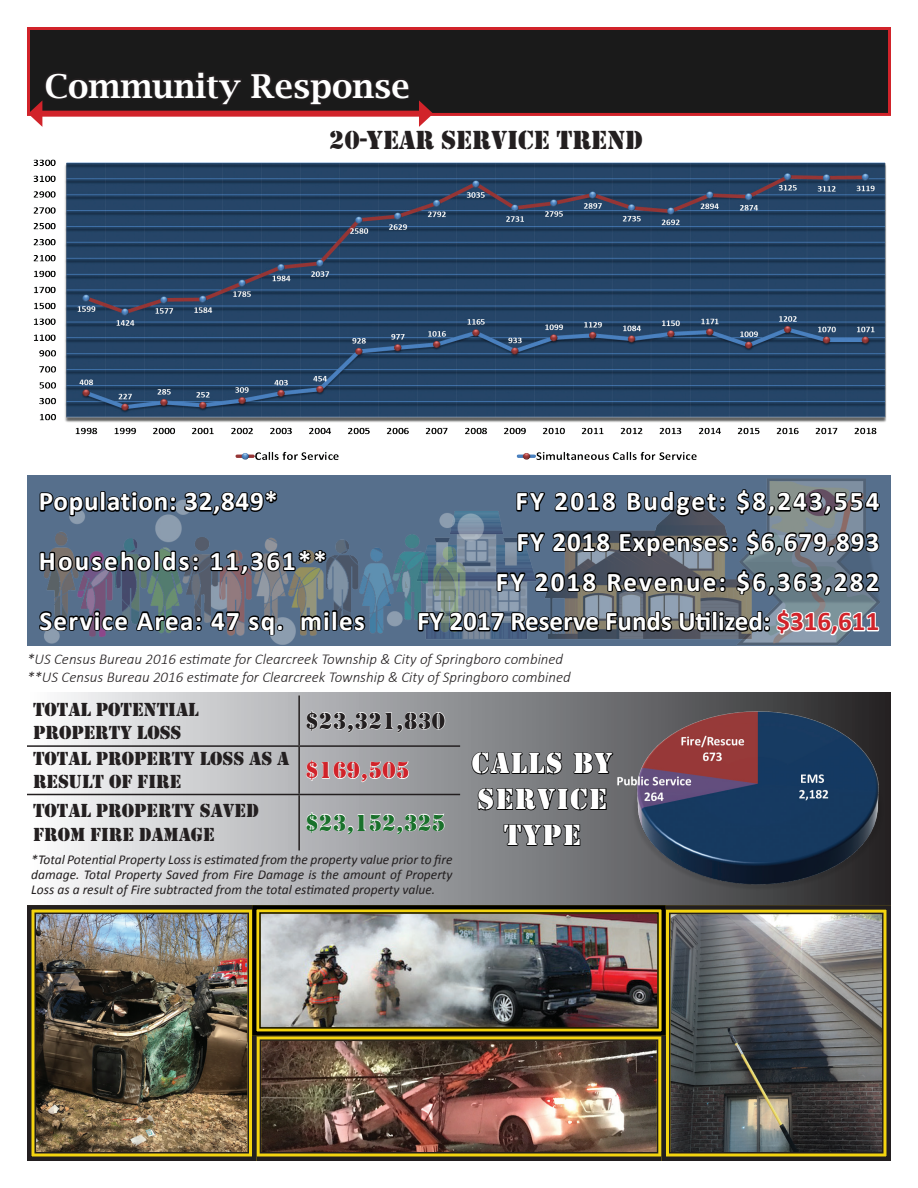
<style>
.page{position:relative;width:918px;height:1188px;background:#fff}
.page>*{position:absolute;margin:0;border:0;box-sizing:border-box;transform-origin:0 0}
.Page_Heading{font:600 33px "Lucida Bright";color:#fff}
.t1{font:30px/36px "Stencil";letter-spacing:.05em;color:#fff;text-align:center}
.t2{font:700 27px "Calibri";letter-spacing:.08em;color:#fff}
.t3{font:700 27px "Calibri";letter-spacing:.05em;color:#fff}
.t4{font:700 27px "Calibri";color:#fff}
.t5{font:27px "Stencil";color:#231f20}
.t6{font:700 27px "Calibri";letter-spacing:.03em;color:#fff}
.t7{font:24px "Stencil";color:#231f20}
.t8{font:24px "Stencil";color:#19712b}
.t9{font:24px "Stencil";color:#d1232a}
.t10{font:19.5px/23.4px "Stencil";color:#231f20}
.t11{font:italic 300 15px "Calibri";color:#231f20}
.t12{font:italic 13.5px/14.5px "Calibri";color:#231f20;text-align:justify}
.s1{color:#d1232a}
</style>
<div class="page">
<svg style="left:27px;top:693px;width:864px;height:210px;background:#b6b8ba"></svg>
<img style="left:33px;top:159px;width:854px;height:301px">
<div style="left:28px;top:28px;width:862px;height:86px;background:#1a1a1a"></div>
<div style="left:27px;top:27px;width:864px;height:89px;border:3px solid #d1232a"></div>
<svg style="left:419px;top:100px;width:14px;height:27px"></svg>
<svg style="left:28px;top:69px;width:384px;height:58px"></svg>
<div style="left:27px;top:475px;width:864px;height:171px;background:#566f8c"></div>
<img style="left:45px;top:534px;width:371px;height:111px">
<svg style="left:39px;top:490px;width:289px;height:100px"></svg>
<svg style="left:39px;top:600px;width:202px;height:40px"></svg>
<svg style="left:247px;top:614px;width:38px;height:23px"></svg>
<svg style="left:299px;top:608px;width:68px;height:25px"></svg>
<svg style="left:416px;top:445px;width:466px;height:200px"></svg>
<hr style="left:298px;top:696px;width:2px;height:49px;background:#231f20">
<hr style="left:27px;top:745px;width:272px;height:2px;background:#231f20">
<hr style="left:299px;top:745px;width:161px;height:2px;background:#231f20">
<hr style="left:298px;top:747px;width:2px;height:47px;background:#231f20">
<hr style="left:27px;top:794px;width:272px;height:1px;background:#231f20">
<hr style="left:299px;top:794px;width:161px;height:1px;background:#231f20">
<hr style="left:298px;top:795px;width:2px;height:56px;background:#231f20">
<svg style="left:306px;top:711px;width:139px;height:22px;background:#b9babd"></svg>
<svg style="left:306px;top:760px;width:103px;height:22px;background:#bdbec1"></svg>
<svg style="left:306px;top:812px;width:139px;height:23px;background:#b8b9bc"></svg>
<svg style="left:471px;top:751px;width:142px;height:60px;background:#5c5e60"></svg>
<svg style="left:503px;top:823px;width:78px;height:27px;background:#57595b"></svg>
<img style="left:613px;top:695px;width:278px;height:208px">
<img style="left:259px;top:1038px;width:400px;height:123px">
<div style="left:260px;top:1039px;width:398px;height:115px;border:2px solid #231f20"></div>
<svg style="left:659px;top:903px;width:232px;height:258px;background:#63625b"></svg>
<div style="left:669px;top:913px;width:215px;height:241px;border:2px solid #231f20"></div>
<img style="left:27px;top:903px;width:232px;height:258px">
<div style="left:34px;top:913px;width:215px;height:241px;border:2px solid #231f20"></div>
<img style="left:250px;top:903px;width:418px;height:135px">
<div style="left:259px;top:912px;width:400px;height:117px;border:1px solid #000"></div>
<p class="Page_Heading" style="left:45px;top:67px;width:367px">Community Response</p>
<p class="t5" style="left:329px;top:124px;width:315px">20-YEAR SERVICE TREND</p>
<p class="t6" style="left:39px;top:484px;width:241px">Population: 32,849*</p>
<p class="t2" style="left:39px;top:544px;width:290px">Households: 11,361**</p>
<p class="t3" style="left:39px;top:603px;width:327px">Service Area: 47 sq. miles</p>
<p class="t2" style="left:516px;top:484px;width:365px">FY 2018 Budget: $8,243,554</p>
<p class="t3" style="left:517px;top:524px;width:364px">FY 2018 Expenses: $6,679,893</p>
<p class="t2" style="left:496px;top:564px;width:385px">FY 2018 Revenue: $6,363,282</p>
<p class="t4" style="left:417px;top:604px;width:464px">FY 2017 Reserve Funds Utilized: <span class="s1">$316,611</span></p>
<p class="t11" style="left:27px;top:650px;width:538px">*US Census Bureau 2016 estimate for Clearcreek Township &amp; City of Springboro combined</p>
<p class="t11" style="left:27px;top:668px;width:545px">**US Census Bureau 2016 estimate for Clearcreek Township &amp; City of Springboro combined</p>
<p class="t10" style="left:33px;top:698px;width:167px">TOTAL POTENTIAL<br>PROPERTY LOSS</p>
<p class="t7" style="left:305px;top:707px;width:142px">$23,321,830</p>
<p class="t10" style="left:33px;top:747px;width:258px">TOTAL PROPERTY LOSS AS A<br>RESULT OF FIRE</p>
<p class="t9" style="left:305px;top:756px;width:106px">$169,505</p>
<p class="t10" style="left:33px;top:799px;width:227px">TOTAL PROPERTY SAVED<br>FROM FIRE DAMAGE</p>
<p class="t8" style="left:305px;top:809px;width:142px">$23,152,325</p>
<p class="t12" style="left:31px;top:852px;width:423px">*Total Potential Property Loss is estimated from the property value prior to fire damage. Total Property Saved from Fire Damage is the amount of Property Loss as a result of Fire subtracted from the total estimated property value.</p>
<p class="t1" style="left:472px;top:746px;width:142px">CALLS BY<br>SERVICE<br>TYPE</p>
</div>
